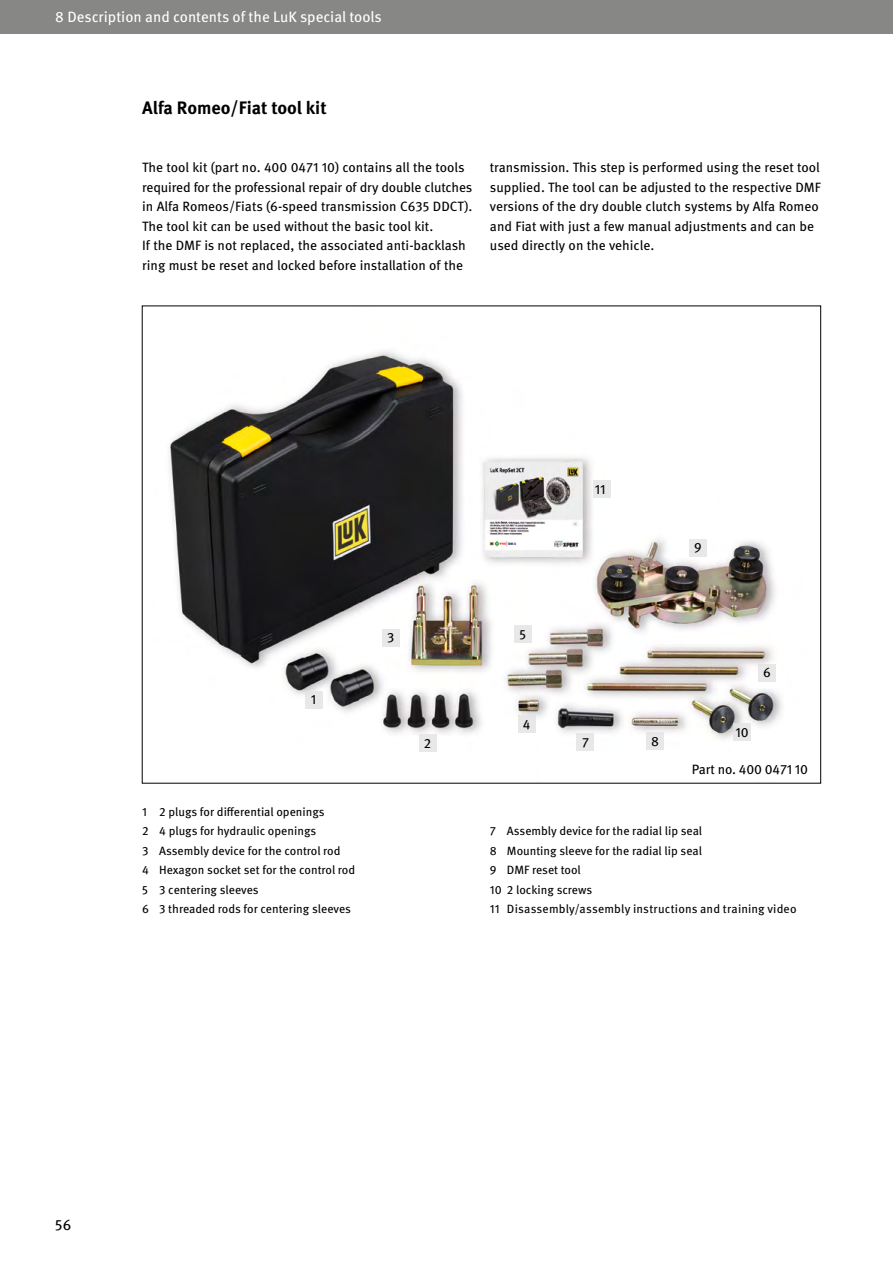
<style>
.page{position:relative;width:893px;height:1263px;background:#fff}
.page>*{position:absolute;margin:0;border:0;box-sizing:border-box;transform-origin:0 0}
.t1{font:700 18px "Meta OT";color:#000}
.t2{font:15px "Meta OT";color:#fff}
.t3{font:15px "Meta OT";color:#000}
.t4{font:13.5px/19.5px "Meta OT";color:#000}
.t5{font:12px/19.5px "Meta OT";color:#000}
</style>
<div class="page">
<div style="left:0;top:0;width:893px;height:34px;background:#878786"></div>
<img style="left:168px;top:351px;width:614px;height:401px">
<div style="left:758px;top:664px;width:17px;height:17px;background:#e3e3e3"></div>
<div style="left:577px;top:733px;width:17px;height:17px;background:#e3e3e3"></div>
<div style="left:647px;top:733px;width:17px;height:17px;background:#e3e3e3"></div>
<div style="left:420px;top:735px;width:17px;height:17px;background:#e3e3e3"></div>
<div style="left:382px;top:629px;width:17px;height:17px;background:#e3e3e3"></div>
<div style="left:514px;top:626px;width:17px;height:17px;background:#e3e3e3"></div>
<div style="left:306px;top:691px;width:17px;height:17px;background:#e3e3e3"></div>
<div style="left:519px;top:716px;width:17px;height:17px;background:#e3e3e3"></div>
<div style="left:690px;top:539px;width:17px;height:17px;background:#e3e3e3"></div>
<div style="left:593px;top:480px;width:17px;height:17px;background:#e3e3e3"></div>
<div style="left:734px;top:724px;width:17px;height:17px;background:#e3e3e3"></div>
<p class="t2" style="left:55px;top:8px;width:328px">8 Description and contents of the LuK special tools</p>
<h1 class="t1" style="left:142px;top:96px;width:186px">Alfa Romeo/Fiat tool kit</h1>
<p class="t4" style="left:142px;top:158px;width:332px">The tool kit (part no. 400 0471 10) contains all the tools required for the professional repair of dry double clutches in Alfa Romeos/Fiats (6-speed transmission C635 DDCT).<br>The tool kit can be used without the basic tool kit.<br>If the DMF is not replaced, the associated anti-backlash ring must be reset and locked before installation of the</p>
<p class="t4" style="left:490px;top:158px;width:332px">transmission. This step is performed using the reset tool supplied. The tool can be adjusted to the respective DMF versions of the dry double clutch systems by Alfa Romeo and Fiat with just a few manual adjustments and can be used directly on the vehicle.</p>
<p class="t4" style="left:595px;top:479px;width:12px">11</p>
<p class="t4" style="left:694px;top:538px;width:9px">9</p>
<p class="t4" style="left:311px;top:690px;width:7px">1</p>
<p class="t5" style="left:142px;top:802px;width:214px">1 2 plugs for differential openings<br>2 4 plugs for hydraulic openings<br>3 Assembly device for the control rod<br>4 Hexagon socket set for the control rod 5 3 centering sleeves<br>6 3 threaded rods for centering sleeves</p>
<p class="t4" style="left:387px;top:627px;width:9px">3</p>
<p class="t4" style="left:520px;top:625px;width:8px">5</p>
<p class="t4" style="left:523px;top:714px;width:9px">4</p>
<p class="t4" style="left:424px;top:734px;width:9px">2</p>
<p class="t4" style="left:582px;top:732px;width:8px">7</p>
<p class="t4" style="left:651px;top:731px;width:9px">8</p>
<p class="t4" style="left:763px;top:663px;width:9px">6</p>
<p class="t4" style="left:735px;top:722px;width:15px">10</p>
<p class="t4" style="left:692px;top:760px;width:118px">Part no. 400 0471 10</p>
<p class="t5" style="left:490px;top:822px;width:308px">7 Assembly device for the radial lip seal<br>8 Mounting sleeve for the radial lip seal<br>9 DMF reset tool<br>10 2 locking screws<br>11 Disassembly/assembly instructions and training video</p>
<p class="t3" style="left:55px;top:1215px;width:18px">56</p>
</div>
